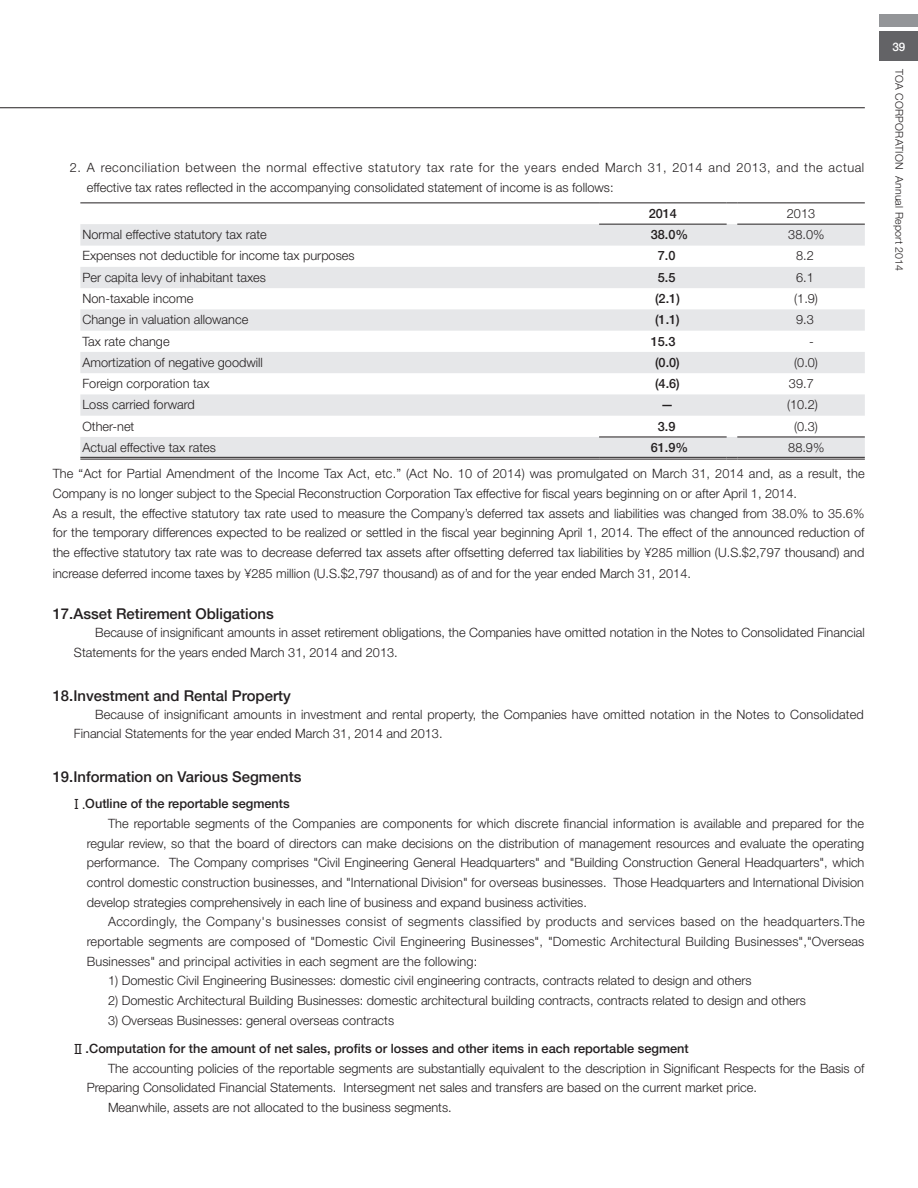
<style>
.page{position:relative;width:918px;height:1188px;background:#fff}
.page>*{position:absolute;margin:0;border:0;box-sizing:border-box;transform-origin:0 0}
.t1{font:500 14.85px "Helvetica Neue LT Std";color:#231f20}
.t2{font:300 12.75px/20px "Helvetica Neue LT Std";color:#231f20}
.t3{font:300 12.75px/19.6px "Helvetica Neue LT Std";letter-spacing:.045em;color:#231f20}
.t4{font:500 12.75px "Helvetica Neue LT Std";color:#231f20}
.t5{font:300 12.75px "Helvetica Neue LT Std";letter-spacing:.025em;color:#231f20}
.t6{font:500 11.7px "Helvetica Neue LT Std";color:#fff}
.t7{font:300 10.65px "Helvetica Neue LT Std";letter-spacing:.02em;color:#231f20}
.s1{font-family:"Shin Go Pro";font-weight:400}
</style>
<div class="page">
<div style="left:880px;top:31px;width:38px;height:30px;background:#636366"></div>
<div style="left:880px;top:14px;width:38px;height:13px;background:#939598"></div>
<hr style="left:0;top:107px;width:865px;height:1px;background:#231f20">
<svg style="left:80px;top:224px;width:785px;height:233px;fill:#e6e7e9"></svg>
<hr style="left:599px;top:437px;width:128px;height:1px;background:#231f20">
<hr style="left:737px;top:437px;width:128px;height:1px;background:#231f20">
<hr style="left:599px;top:224px;width:128px;height:1px;background:#231f20">
<hr style="left:737px;top:224px;width:128px;height:1px;background:#231f20">
<hr style="left:80px;top:203px;width:519px;height:1px;background:#231f20">
<hr style="left:599px;top:203px;width:128px;height:1px;background:#231f20">
<hr style="left:737px;top:203px;width:128px;height:1px;background:#231f20">
<hr style="left:80px;top:457px;width:519px;height:1px;background:#231f20">
<hr style="left:80px;top:459px;width:519px;height:1px;background:#231f20">
<hr style="left:599px;top:457px;width:128px;height:1px;background:#231f20">
<hr style="left:599px;top:459px;width:128px;height:1px;background:#231f20">
<svg style="left:727px;top:457px;width:10px;height:3px"></svg>
<hr style="left:737px;top:457px;width:128px;height:1px;background:#231f20">
<hr style="left:737px;top:459px;width:128px;height:1px;background:#231f20">
<p class="t3" style="left:87px;top:158px;width:779px;text-indent:-17px">2. A reconciliation between the normal effective statutory tax rate for the years ended March 31, 2014 and 2013, and the actual effective tax rates reflected in the accompanying consolidated statement of income is as follows:</p>
<p class="t4" style="left:649px;top:206px;width:30px">2014</p>
<p class="t2" style="left:787px;top:203px;width:30px">2013</p>
<p class="t2" style="left:82px;top:224px;width:186px">Normal effective statutory tax rate</p>
<p class="t4" style="left:651px;top:227px;width:39px">38.0%</p>
<p class="t2" style="left:788px;top:224px;width:38px">38.0%</p>
<p class="t2" style="left:82px;top:246px;width:274px">Expenses not deductible for income tax purposes</p>
<p class="t4" style="left:658px;top:248px;width:19px">7.0</p>
<p class="t2" style="left:796px;top:246px;width:19px">8.2</p>
<p class="t2" style="left:82px;top:267px;width:185px">Per capita levy of inhabitant taxes</p>
<p class="t4" style="left:658px;top:270px;width:19px">5.5</p>
<p class="t2" style="left:796px;top:267px;width:19px">6.1</p>
<p class="t2" style="left:82px;top:288px;width:112px">Non-taxable income</p>
<p class="t4" style="left:655px;top:291px;width:26px">(2.1)</p>
<p class="t2" style="left:794px;top:288px;width:25px">(1.9)</p>
<p class="t2" style="left:82px;top:309px;width:167px">Change in valuation allowance</p>
<p class="t4" style="left:655px;top:312px;width:26px">(1.1)</p>
<p class="t2" style="left:796px;top:309px;width:19px">9.3</p>
<p class="t2" style="left:82px;top:331px;width:89px">Tax rate change</p>
<p class="t4" style="left:651px;top:333px;width:26px">15.3</p>
<p class="t2" style="left:809px;top:331px;width:6px">-</p>
<p class="t2" style="left:82px;top:352px;width:182px">Amortization of negative goodwill</p>
<p class="t4" style="left:655px;top:355px;width:26px">(0.0)</p>
<p class="t2" style="left:794px;top:352px;width:25px">(0.0)</p>
<p class="t2" style="left:82px;top:373px;width:129px">Foreign corporation tax</p>
<p class="t4" style="left:655px;top:376px;width:26px">(4.6)</p>
<p class="t2" style="left:789px;top:373px;width:26px">39.7</p>
<p class="t2" style="left:82px;top:395px;width:114px">Loss carried forward</p>
<p class="t4" style="left:661px;top:397px;width:14px">—</p>
<p class="t2" style="left:787px;top:395px;width:32px">(10.2)</p>
<p class="t2" style="left:82px;top:416px;width:53px">Other-net</p>
<p class="t4" style="left:658px;top:418px;width:19px">3.9</p>
<p class="t2" style="left:794px;top:416px;width:25px">(0.3)</p>
<p class="t2" style="left:82px;top:437px;width:135px">Actual effective tax rates</p>
<p class="t4" style="left:651px;top:440px;width:39px">61.9%</p>
<p class="t2" style="left:53px;top:434px;width:813px;line-height:26.5px;text-indent:736px">88.9%<br>The “Act for Partial Amendment of the Income Tax Act, etc.” (Act No. 10 of 2014) was promulgated on March 31, 2014 and, as a result, the</p>
<p class="t2" style="left:53px;top:483px;width:813px">Company is no longer subject to the Special Reconstruction Corporation Tax effective for fiscal years beginning on or after April 1, 2014.<br>As a result, the effective statutory tax rate used to measure the Company’s deferred tax assets and liabilities was changed from 38.0% to 35.6% for the temporary differences expected to be realized or settled in the fiscal year beginning April 1, 2014. The effect of the announced reduction of the effective statutory tax rate was to decrease deferred tax assets after offsetting deferred tax liabilities by ¥285 million (U.S.$2,797 thousand) and increase deferred income taxes by ¥285 million (U.S.$2,797 thousand) as of and for the year ended March 31, 2014.</p>
<p class="t1" style="left:53px;top:605px;width:223px">17.Asset Retirement Obligations</p>
<p class="t2" style="left:74px;top:623px;width:792px;text-indent:21px">Because of insignificant amounts in asset retirement obligations, the Companies have omitted notation in the Notes to Consolidated Financial<br>Statements for the years ended March 31, 2014 and 2013.</p>
<p class="t1" style="left:53px;top:687px;width:240px">18.Investment and Rental Property</p>
<p class="t2" style="left:74px;top:704px;width:791px;text-indent:21px">Because of insignificant amounts in investment and rental property, the Companies have omitted notation in the Notes to Consolidated<br>Financial Statements for the year ended March 31, 2014 and 2013.</p>
<p class="t1" style="left:53px;top:768px;width:250px">19.Information on Various Segments</p>
<p class="t4" style="left:70px;top:796px;width:221px"><span class="s1">Ⅰ.</span>Outline of the reportable segments</p>
<p class="t2" style="left:108px;top:813px;width:758px">The reportable segments of the Companies are components for which discrete financial information is available and prepared for the</p>
<p class="t2" style="left:87px;top:833px;width:779px">regular review, so that the board of directors can make decisions on the distribution of management resources and evaluate the operating</p>
<p class="t2" style="left:87px;top:853px;width:779px">performance. The Company comprises "Civil Engineering General Headquarters" and "Building Construction General Headquarters", which</p>
<p class="t2" style="left:87px;top:872px;width:779px">control domestic construction businesses, and "International Division" for overseas businesses. Those Headquarters and International Division</p>
<p class="t2" style="left:87px;top:892px;width:502px">develop strategies comprehensively in each line of business and expand business activities.</p>
<p class="t5" style="left:108px;top:914px;width:758px">Accordingly, the Company's businesses consist of segments classified by products and services based on the headquarters.The</p>
<p class="t2" style="left:87px;top:931px;width:779px">reportable segments are composed of "Domestic Civil Engineering Businesses", "Domestic Architectural Building Businesses","Overseas</p>
<p class="t2" style="left:87px;top:951px;width:392px">Businesses" and principal activities in each segment are the following:</p>
<p class="t2" style="left:108px;top:971px;width:645px">1) Domestic Civil Engineering Businesses: domestic civil engineering contracts, contracts related to design and others</p>
<p class="t2" style="left:108px;top:990px;width:699px">2) Domestic Architectural Building Businesses: domestic architectural building contracts, contracts related to design and others</p>
<p class="t2" style="left:108px;top:1010px;width:288px">3) Overseas Businesses: general overseas contracts</p>
<p class="t4" style="left:72px;top:1041px;width:619px"><span class="s1">Ⅱ</span>.Computation for the amount of net sales, profits or losses and other items in each reportable segment</p>
<p class="t2" style="left:108px;top:1058px;width:758px">The accounting policies of the reportable segments are substantially equivalent to the description in Significant Respects for the Basis of</p>
<p class="t2" style="left:87px;top:1078px;width:672px">Preparing Consolidated Financial Statements. Intersegment net sales and transfers are based on the current market price.</p>
<p class="t2" style="left:108px;top:1097px;width:345px">Meanwhile, assets are not allocated to the business segments.</p>
<p class="t6" style="left:892px;top:40px;width:15px">39</p>
<p class="t7" style="left:906px;top:69px;width:204px;rotate:90deg">TOA CORPORATION Annual Report 2014</p>
</div>
